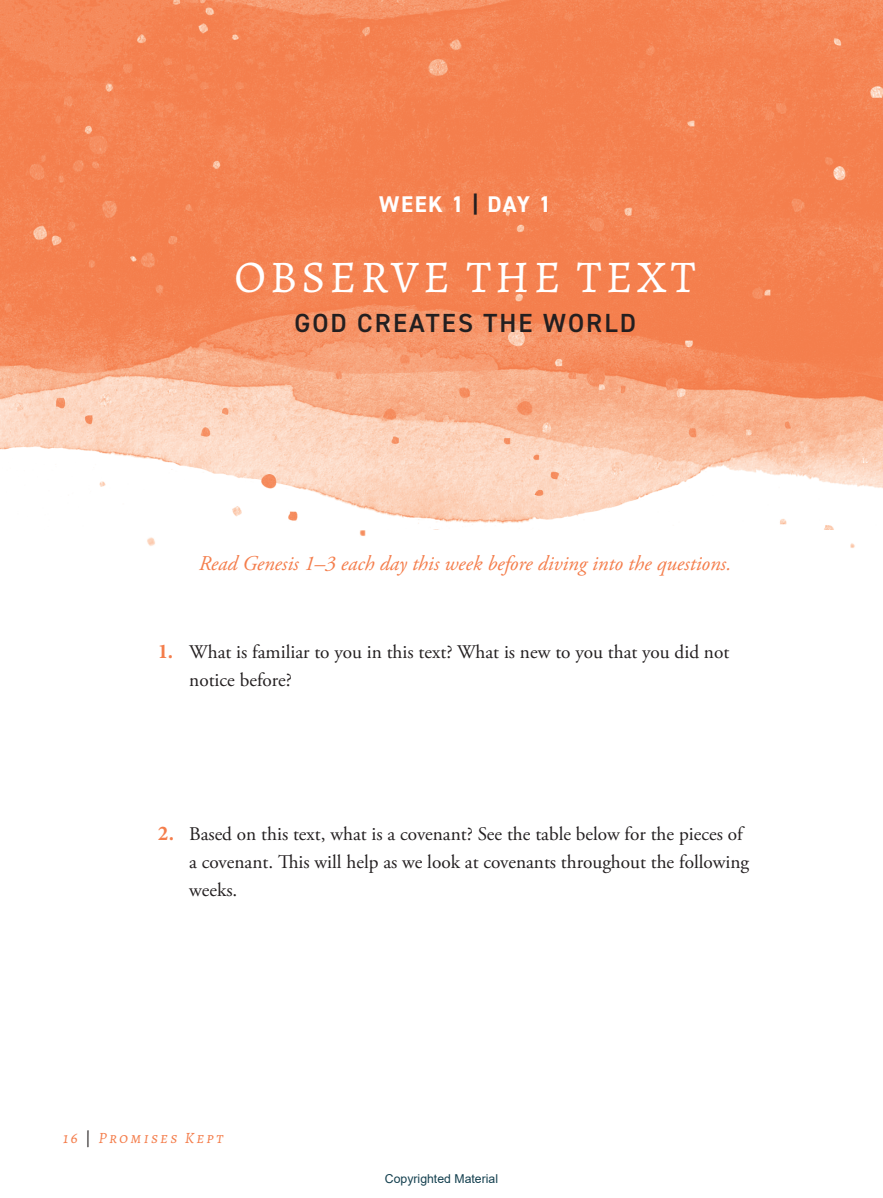
<style>
.page{position:relative;width:883px;height:1198px;background:#fff}
.page>*{position:absolute;margin:0;border:0;box-sizing:border-box;transform-origin:0 0}
.t1{font:45.5px "Alegreya SC";letter-spacing:.09em;color:#fff}
.t2{font:600 26.25px "DIN2014";letter-spacing:.08em;color:#231f20}
.t3{font:700 22.75px "DIN2014";letter-spacing:.07em;color:#fff}
.t4{font:italic 21px "Adobe Garamond Pro";color:#f47d4b}
.t5{font:19.25px/28px "Adobe Garamond Pro";color:#231f20}
.t6{font:italic 15.75px "Alegreya SC";letter-spacing:.15em;color:#f47d4b}
.t7{font:12.25px "Arial";color:#14404f}
.s1{color:#231f20}
.s2{font-family:"Minion Pro";font-weight:700;font-size:21px;color:#f47d4b}
.s3{font-style:normal;color:#231f20}
</style>
<div class="page">
<img style="left:0;top:0;width:882px;height:529px">
<p class="t3" style="left:379px;top:189px;width:173px">WEEK 1 <span class="s1">|</span> DAY 1</p>
<h1 class="t1" style="left:234px;top:245px;width:462px">OBSERVE THE TEXT</h1>
<h2 class="t2" style="left:294px;top:305px;width:343px">GOD CREATES THE WORLD</h2>
<p class="t4" style="left:199px;top:550px;width:533px">Read Genesis 1–3 each day this week before diving into the questions.</p>
<p class="t5" style="left:189px;top:638px;width:541px;text-indent:-31px"><span class="s2">1.</span> What is familiar to you in this text? What is new to you that you did not notice before?</p>
<p class="t5" style="left:189px;top:820px;width:561px;text-indent:-32px"><span class="s2">2.</span> Based on this text, what is a covenant? See the table below for the pieces of a covenant. This will help as we look at covenants throughout the following weeks.</p>
<p class="t6" style="left:63px;top:1126px;width:162px">16 <span class="s3">|</span> Promises Kept</p>
<p class="t7" style="left:385px;top:1169px;width:115px">Copyrighted Material</p>
</div>
